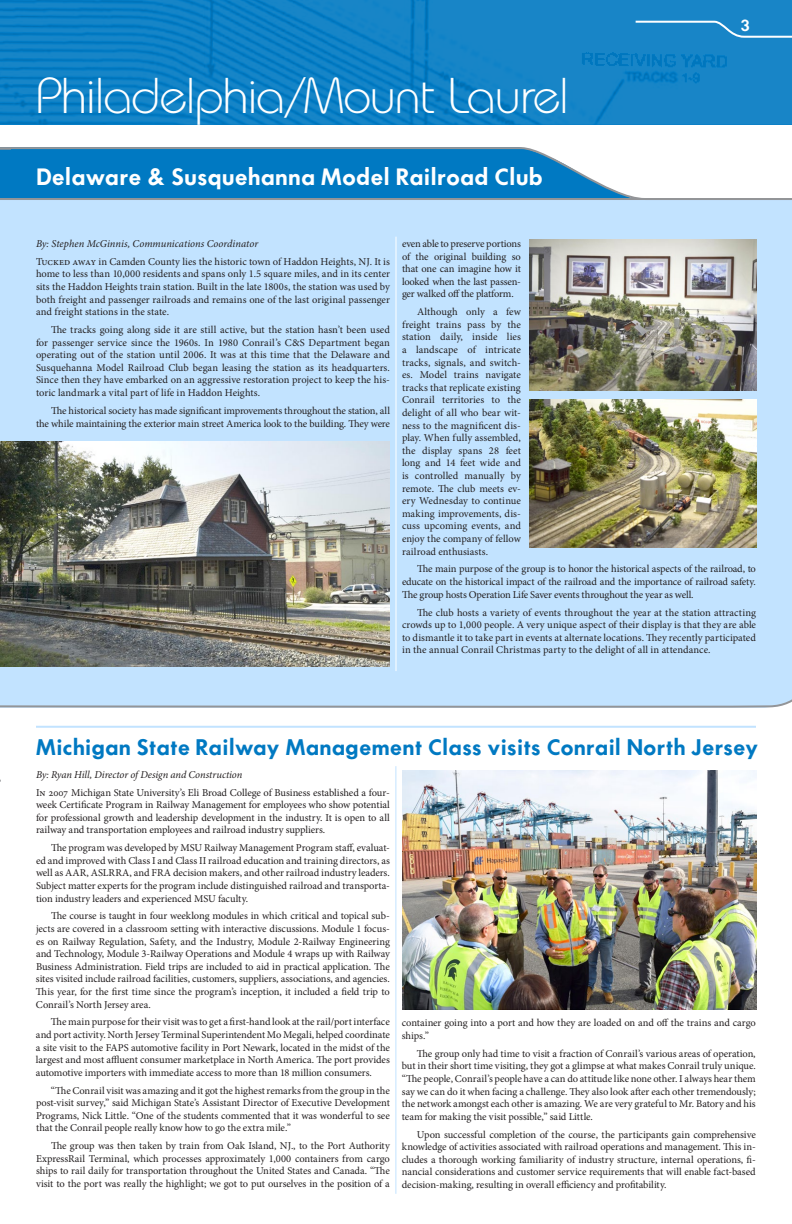
<style>
.page{position:relative;width:792px;height:1224px;background:#fff}
.page>*{position:absolute;margin:0;border:0;box-sizing:border-box;transform-origin:0 0}
.t1{font:300 47px "Bauhaus";letter-spacing:-.025em;color:#fff}
.t2{font:600 22px "Futura ICG";letter-spacing:.01em;color:#fff}
.t3{font:600 21px "Futura ICG";letter-spacing:.005em;color:#0079c2}
.t4{font:600 15px "Futura ICG";color:#fff}
.t5{font:10.5px/12.6px "Minion Pro";letter-spacing:-.005em;color:#231f20;text-align:justify}
.t6{font:italic 10.5px "Minion Pro";color:#231f20}
</style>
<div class="page">
<div style="left:0;top:201px;width:792px;height:420px;background:#c2e3ff"></div>
<svg style="left:0;top:196px;width:792px;height:5px;background:#b4c2ce"></svg>
<div style="left:746px;top:0;width:46px;height:125px;background:#1885c7"></div>
<img style="left:0;top:0;width:746px;height:125px">
<svg style="left:634px;top:20px;width:158px;height:19px;background:#3092cc"></svg>
<svg style="left:0;top:147px;width:634px;height:52px;background:#1d85c4"></svg>
<div style="left:0;top:621px;width:792px;height:87px;background:#c2e3ff"></div>
<hr style="left:395px;top:766px;width:1px;height:428px;background:#c2e3ff">
<hr style="left:36px;top:726px;width:720px;height:2px;background:#c2e3ff">
<img style="left:402px;top:770px;width:354px;height:240px">
<hr style="left:396px;top:237px;width:1px;height:434px;background:#fff">
<img style="left:1px;top:441px;width:389px;height:226px">
<img style="left:530px;top:239px;width:226px;height:151px">
<img style="left:530px;top:399px;width:226px;height:149px">
<h1 class="t1" style="left:34px;top:69px;width:537px">Philadelphia/Mount Laurel</h1>
<h2 class="t2" style="left:36px;top:162px;width:508px">Delaware &amp; Susquehanna Model Railroad Club</h2>
<h3 class="t4" style="left:740px;top:15px;width:12px">3</h3>
<p class="t6" style="left:36px;top:237px;width:224px">By: Stephen McGinnis, Communications Coordinator</p>
<p class="t5" style="left:36px;top:255px;width:356px">Tucked away in Camden County lies the historic town of Haddon Heights, NJ. It is home to less than 10,000 residents and spans only 1.5 square miles, and in its center sits the Haddon Heights train station. Built in the late 1800s, the station was used by both freight and passenger railroads and remains one of the last original passenger and freight stations in the state.</p>
<p class="t5" style="left:36px;top:323px;width:356px;text-indent:15px">The tracks going along side it are still active, but the station hasn’t been used for passenger service since the 1960s. In 1980 Conrail’s C&amp;S Department began operating out of the station until 2006. It was at this time that the Delaware and Susquehanna Model Railroad Club began leasing the station as its headquarters.<br>Since then they have embarked on an aggressive restoration project to keep the his&shy;toric landmark a vital part of life in Haddon Heights.</p>
<p class="t5" style="left:36px;top:404px;width:356px;text-align:right">The historical society has made significant improvements throughout the station, all the while maintaining the exterior main street America look to the building. They were</p>
<p class="t5" style="left:402px;top:237px;width:120px">even able to preserve portions of the original building so that one can imagine how it looked when the last passen&shy;ger walked off the platform.</p>
<p class="t5" style="left:402px;top:306px;width:121px;text-indent:15px">Although only a few freight trains pass by the station daily, inside lies a landscape of intricate tracks, signals, and switch&shy;es. Model trains navigate tracks that replicate existing Conrail territories to the delight of all who bear wit&shy;ness to the magnificent dis&shy;play. When fully assembled, the display spans 28 feet long and 14 feet wide and is controlled manually by remote. The club meets ev&shy;ery Wednesday to continue making improvements, dis&shy;cuss upcoming events, and enjoy the company of fellow railroad enthusiasts.</p>
<p class="t5" style="left:402px;top:563px;width:355px;text-indent:15px">The main purpose of the group is to honor the historical aspects of the railroad, to educate on the historical impact of the railroad and the importance of railroad safety.<br>The group hosts Operation Life Saver events throughout the year as well.</p>
<p class="t5" style="left:402px;top:606px;width:356px;text-indent:15px">The club hosts a variety of events throughout the year at the station attracting crowds up to 1,000 people. A very unique aspect of their display is that they are able to dismantle it to take part in events at alternate locations. They recently participated in the annual Conrail Christmas party to the delight of all in attendance.</p>
<h3 class="t3" style="left:36px;top:733px;width:724px">Michigan State Railway Management Class visits Conrail North Jersey</h3>
<p class="t6" style="left:36px;top:767px;width:208px">By: Ryan Hill, Director of Design and Construction</p>
<p class="t5" style="left:36px;top:786px;width:355px">In 2007 Michigan State University’s Eli Broad College of Business established a four&shy;week Certificate Program in Railway Management for employees who show potential for professional growth and leadership development in the industry. It is open to all railway and transportation employees and railroad industry suppliers.</p>
<p class="t5" style="left:36px;top:842px;width:355px;text-indent:15px">The program was developed by MSU Railway Management Program staff, evaluat&shy;ed and improved with Class I and Class II railroad education and training directors, as well as AAR, ASLRRA, and FRA decision makers, and other railroad industry leaders.<br>Subject matter experts for the program include distinguished railroad and transporta&shy;tion industry leaders and experienced MSU faculty.</p>
<p class="t5" style="left:36px;top:910px;width:356px;text-indent:15px">The course is taught in four weeklong modules in which critical and topical sub&shy;jects are covered in a classroom setting with interactive discussions. Module 1 focus&shy;es on Railway Regulation, Safety, and the Industry, Module 2-Railway Engineering and Technology, Module 3-Railway Operations and Module 4 wraps up with Railway Business Administration. Field trips are included to aid in practical application. The sites visited include railroad facilities, customers, suppliers, associations, and agencies.<br>This year, for the first time since the program’s inception, it included a field trip to Conrail’s North Jersey area.</p>
<p class="t5" style="left:36px;top:1016px;width:355px;text-indent:15px">The main purpose for their visit was to get a first-hand look at the rail/port interface and port activity. North Jersey Terminal Superintendent Mo Megali, helped coordinate a site visit to the FAPS automotive facility in Port Newark, located in the midst of the largest and most affluent consumer marketplace in North America. The port provides automotive importers with immediate access to more than 18 million consumers.</p>
<p class="t5" style="left:36px;top:1084px;width:355px;text-indent:15px">“The Conrail visit was amazing and it got the highest remarks from the group in the post-visit survey,” said Michigan State’s Assistant Director of Executive Development Programs, Nick Little. “One of the students commented that it was wonderful to see that the Conrail people really know how to go the extra mile.”</p>
<p class="t5" style="left:36px;top:1140px;width:356px;text-indent:15px">The group was then taken by train from Oak Island, NJ., to the Port Authority ExpressRail Terminal, which processes approximately 1,000 containers from cargo ships to rail daily for transportation throughout the United States and Canada. “The visit to the port was really the highlight; we got to put ourselves in the position of a</p>
<p class="t5" style="left:402px;top:1017px;width:355px">container going into a port and how they are loaded on and off the trains and cargo ships.”</p>
<p class="t5" style="left:402px;top:1047px;width:355px;text-indent:15px">The group only had time to visit a fraction of Conrail’s various areas of operation, but in their short time visiting, they got a glimpse at what makes Conrail truly unique. “The people, Conrail’s people have a can do attitude like none other. I always hear them say we can do it when facing a challenge. They also look after each other tremendously; the network amongst each other is amazing. We are very grateful to Mr. Batory and his team for making the visit possible,” said Little.</p>
<p class="t5" style="left:402px;top:1128px;width:355px;text-indent:15px">Upon successful completion of the course, the participants gain comprehensive knowledge of activities associated with railroad operations and management. This in&shy;cludes a thorough working familiarity of industry structure, internal operations, fi&shy;nancial considerations and customer service requirements that will enable fact-based decision-making, resulting in overall efficiency and profitability.</p>
</div>
